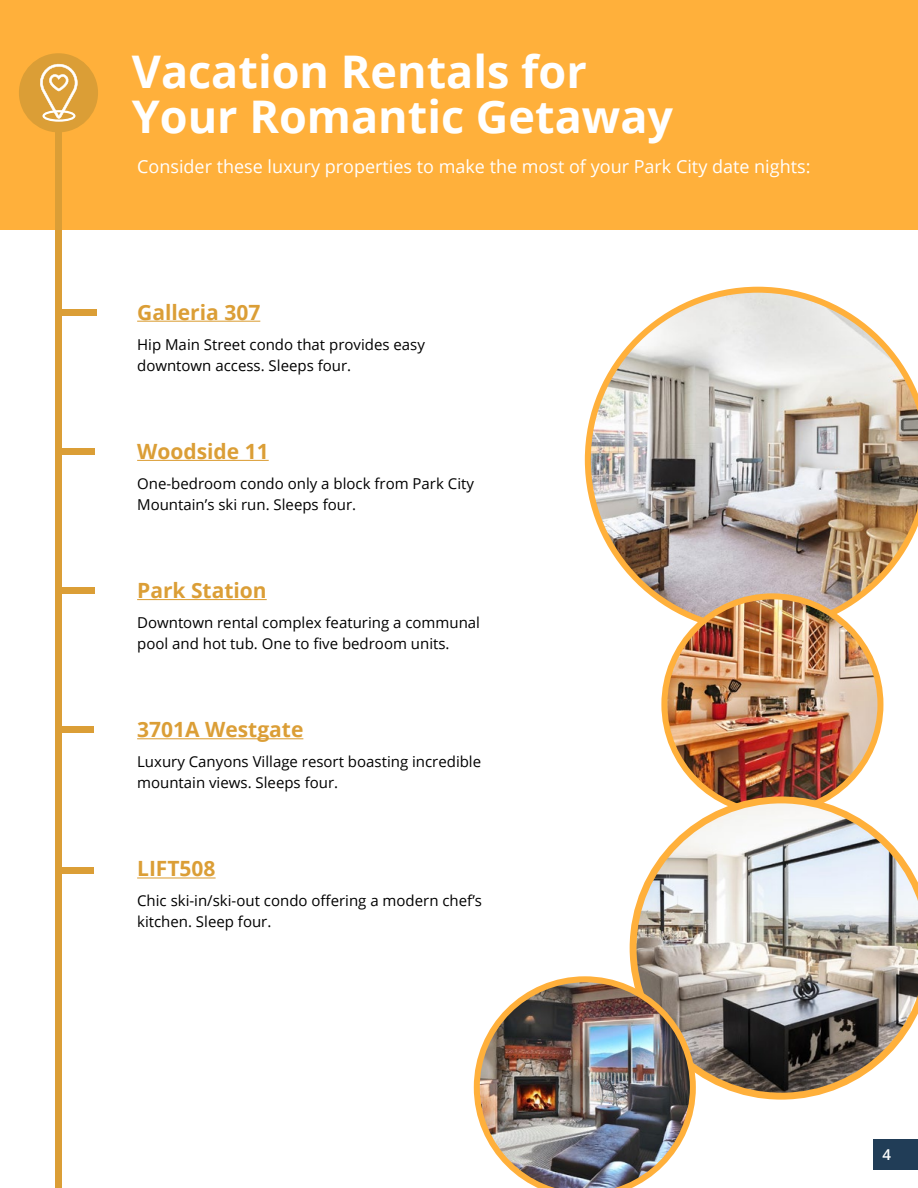
<style>
.page{position:relative;width:918px;height:1188px;background:#fff}
.page>*{position:absolute;margin:0;border:0;box-sizing:border-box;transform-origin:0 0}
.t1{font:700 45px/45px "Open Sans";color:#fff}
.t2{font:700 21px "Open Sans";color:#db9e36}
.t3{font:18px "Open Sans";color:#fff}
.t4{font:15px/21px "Open Sans";color:#000}
.t5{font:600 15px "Open Sans";color:#fff}
</style>
<div class="page">
<div style="left:0;top:0;width:918px;height:230px;background:#ffb03b"></div>
<div style="left:873px;top:1139px;width:45px;height:31px;background:#213d57"></div>
<hr style="left:137px;top:321px;width:123px;height:1px;background:#db9e36">
<hr style="left:137px;top:460px;width:132px;height:1px;background:#db9e36">
<hr style="left:137px;top:599px;width:130px;height:1px;background:#db9e36">
<hr style="left:137px;top:738px;width:166px;height:1px;background:#db9e36">
<hr style="left:137px;top:877px;width:79px;height:2px;background:#db9e36">
<div style="left:55px;top:71px;width:6px;height:1117px;background:#db9e36"></div>
<div style="left:19px;top:53px;width:79px;height:79px;background:#db9e36;border-radius:50%"></div>
<div style="left:61px;top:310px;width:36px;height:6px;background:#db9e36"></div>
<div style="left:59px;top:448px;width:35px;height:7px;background:#db9e36"></div>
<div style="left:59px;top:587px;width:35px;height:7px;background:#db9e36"></div>
<div style="left:58px;top:726px;width:36px;height:7px;background:#db9e36"></div>
<div style="left:58px;top:867px;width:36px;height:7px;background:#db9e36"></div>
<svg style="left:40px;top:64px;width:38px;height:58px"></svg>
<img style="left:585px;top:287px;width:333px;height:318px">
<img style="left:664px;top:596px;width:216px;height:201px">
<div style="left:661px;top:593px;width:222px;height:222px;border:6px solid #ffb03b;border-radius:50%"></div>
<svg style="left:630px;top:797px;width:288px;height:303px"></svg>
<img style="left:474px;top:976px;width:222px;height:212px">
<h1 class="t1" style="left:132px;top:48px;width:543px">Vacation Rentals for<br>Your Romantic Getaway</h1>
<p class="t3" style="left:137px;top:154px;width:675px">Consider these luxury properties to make the most of your Park City date nights:</p>
<h2 class="t2" style="left:137px;top:297px;width:125px">Galleria 307</h2>
<p class="t4" style="left:137px;top:333px;width:289px">Hip Main Street condo that provides easy downtown access. Sleeps four.</p>
<h2 class="t2" style="left:137px;top:436px;width:133px">Woodside 11</h2>
<p class="t4" style="left:137px;top:472px;width:338px">One-bedroom condo only a block from Park City<br>Mountain’s ski run. Sleeps four.</p>
<h2 class="t2" style="left:137px;top:576px;width:131px">Park Station</h2>
<p class="t4" style="left:137px;top:612px;width:344px">Downtown rental complex featuring a communal pool and hot tub. One to five bedroom units.</p>
<h2 class="t2" style="left:137px;top:715px;width:168px">3701A Westgate</h2>
<p class="t4" style="left:137px;top:751px;width:346px">Luxury Canyons Village resort boasting incredible mountain views. Sleeps four.</p>
<h2 class="t2" style="left:137px;top:854px;width:80px">LIFT508</h2>
<p class="t4" style="left:137px;top:890px;width:346px">Chic ski-in/ski-out condo offering a modern chef’s kitchen. Sleep four.</p>
<p class="t5" style="left:882px;top:1145px;width:10px">4</p>
</div>
